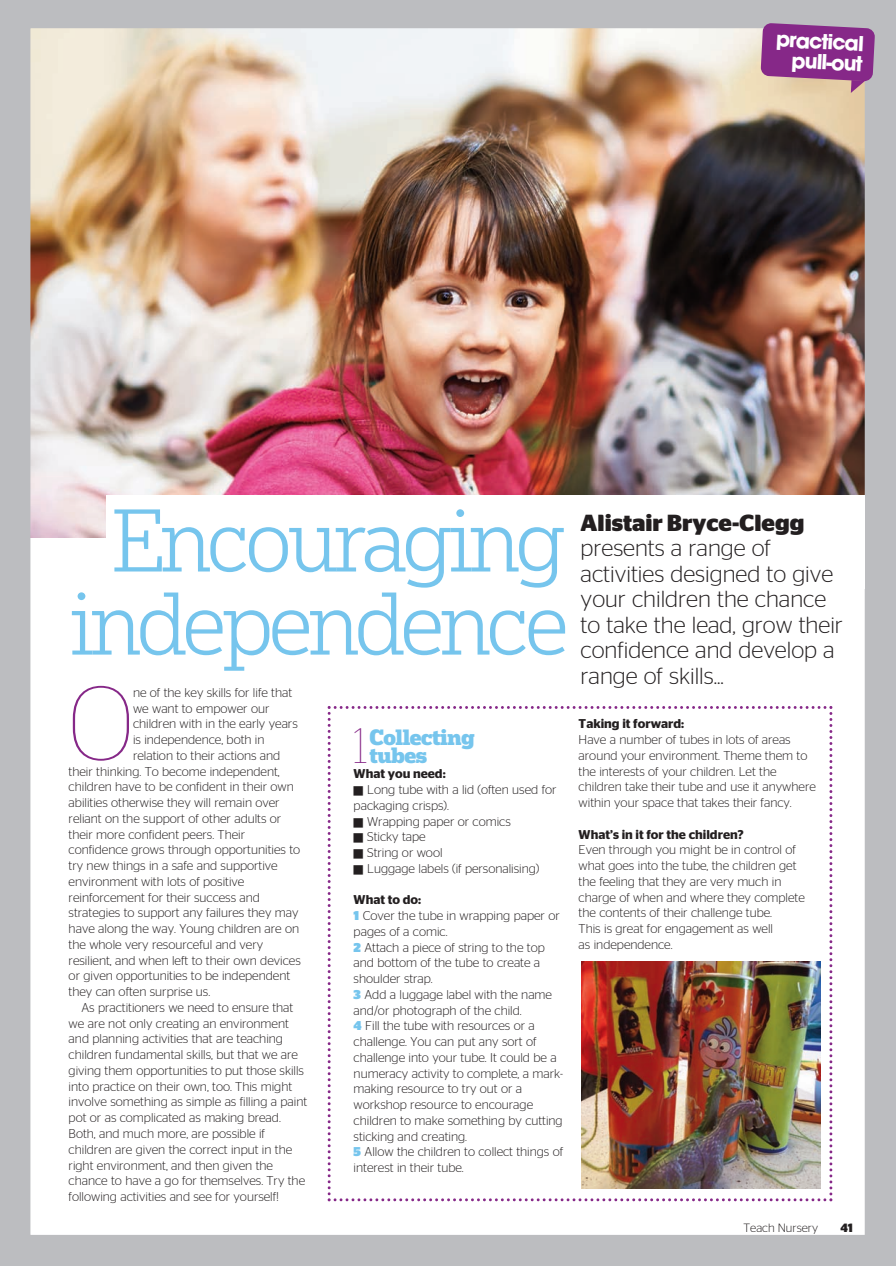
<style>
.page{position:relative;width:896px;height:1266px;background:#fff}
.page>*{position:absolute;margin:0;border:0;box-sizing:border-box;transform-origin:0 0}
.t1{font:100 99.15px "Popular";color:#862888}
.t2{font:300 84px/83.1px "Popular";letter-spacing:-.05em;color:#76c5ed;text-align:center}
.t3{font:100 47.1px "Popular";color:#862888}
.t4{font:300 23.25px/25.5px "Stag Sans";color:#231f20}
.t5{font:900 21px/18px "Popular";letter-spacing:-.02em;color:#76c5ed}
.t6{font:700 20.4px/20.4px "Avant Garde LT";color:#fff;text-align:right}
.t7{font:300 12.75px/15.8px "Stag Sans";color:#231f20}
.t8{font:600 12.75px "Stag Sans";color:#231f20}
.t9{font:300 12px "Stag Sans";color:#231f20}
.t10{font:700 12px "Stag Sans";color:#231f20}
.s1{font-weight:700}
.s2{font-weight:600}
.s3{font-weight:900;color:#76c5ed}
</style>
<div class="page">
<img style="left:6px;top:3px;width:882px;height:1260px">
<svg style="left:760px;top:23px;width:114px;height:70px;background:#9b5192"></svg>
<div style="left:888px;top:0;width:7px;height:1265px;background:#bcbdc0"></div>
<div style="left:0;top:0;width:6px;height:1265px;background:#bcbdc0"></div>
<hr style="left:0;top:1263px;width:895px;height:2px;background:#bcbdc0">
<hr style="left:0;top:0;width:895px;height:3px;background:#bcbdc0">
<svg style="left:327px;top:706px;width:505px;height:495px"></svg>
<img style="left:581px;top:961px;width:239px;height:227px">
<div style="left:106px;top:495px;width:758px;height:93px;background:#fff"></div>
<p class="t6" style="left:776px;top:31px;width:89px;rotate:3deg">practical pull-out</p>
<p class="t2" style="left:70px;top:506px;width:500px">Encouraging independence</p>
<p class="t4" style="left:580px;top:512px;width:264px"><span class="s1">Alistair Bryce-Clegg </span>presents a range of activities designed to give your children the chance to take the lead, grow their confidence and develop a range of skills...</p>
<p class="t1" style="left:69px;top:664px;width:66px">O</p>
<p class="t7" style="left:133px;top:685px;width:161px">ne of the key skills for life that</p>
<p class="t7" style="left:133px;top:701px;width:138px">we want to empower our</p>
<p class="t7" style="left:133px;top:717px;width:166px">children with in the early years</p>
<p class="t7" style="left:133px;top:733px;width:133px">is independence, both in</p>
<p class="t7" style="left:133px;top:748px;width:149px">relation to their actions and</p>
<p class="t7" style="left:69px;top:764px;width:212px">their thinking. To become independent,</p>
<p class="t7" style="left:69px;top:780px;width:227px">children have to be confident in their own</p>
<p class="t7" style="left:69px;top:795px;width:212px">abilities otherwise they will remain over</p>
<p class="t7" style="left:69px;top:811px;width:214px">reliant on the support of other adults or</p>
<p class="t7" style="left:69px;top:827px;width:178px">their more confident peers. Their</p>
<p class="t7" style="left:69px;top:843px;width:233px">confidence grows through opportunities to</p>
<p class="t7" style="left:69px;top:858px;width:210px">try new things in a safe and supportive</p>
<p class="t7" style="left:69px;top:874px;width:177px">environment with lots of positive</p>
<p class="t7" style="left:69px;top:890px;width:193px">reinforcement for their success and</p>
<p class="t7" style="left:69px;top:906px;width:231px">strategies to support any failures they may</p>
<p class="t7" style="left:69px;top:921px;width:232px">have along the way. Young children are on</p>
<p class="t7" style="left:69px;top:937px;width:196px">the whole very resourceful and very</p>
<p class="t7" style="left:69px;top:953px;width:233px">resilient, and when left to their own devices</p>
<p class="t7" style="left:69px;top:969px;width:223px">or given opportunities to be independent</p>
<p class="t7" style="left:69px;top:984px;width:143px">they can often surprise us.</p>
<p class="t7" style="left:81px;top:1000px;width:213px">As practitioners we need to ensure that</p>
<p class="t7" style="left:69px;top:1016px;width:222px">we are not only creating an environment</p>
<p class="t7" style="left:69px;top:1032px;width:216px">and planning activities that are teaching</p>
<p class="t7" style="left:69px;top:1047px;width:231px">children fundamental skills, but that we are</p>
<p class="t7" style="left:69px;top:1063px;width:237px">giving them opportunities to put those skills</p>
<p class="t7" style="left:69px;top:1079px;width:225px">into practice on their own, too. This might</p>
<p class="t7" style="left:69px;top:1095px;width:240px">involve something as simple as filling a paint</p>
<p class="t7" style="left:69px;top:1110px;width:214px">pot or as complicated as making bread.</p>
<p class="t7" style="left:69px;top:1126px;width:198px">Both, and much more, are possible if</p>
<p class="t7" style="left:69px;top:1142px;width:225px">children are given the correct input in the</p>
<p class="t7" style="left:69px;top:1158px;width:206px">right environment, and then given the</p>
<p class="t7" style="left:69px;top:1173px;width:238px">chance to have a go for themselves. Try the</p>
<p class="t7" style="left:69px;top:1189px;width:212px">following activities and see for yourself!</p>
<p class="t7" style="left:578px;top:717px;width:239px"><span class="s2">Taking it forward:<br></span>Have a number of tubes in lots of areas around your environment. Theme them to the interests of your children. Let the children take their tube and use it anywhere within your space that takes their fancy.</p>
<p class="t7" style="left:578px;top:827px;width:228px"><span class="s2">What’s in it for the children?<br></span>Even through you might be in control of what goes into the tube, the children get the feeling that they are very much in charge of when and where they complete the contents of their challenge tube.<br>This is great for engagement as well<br>as independence.</p>
<p class="t3" style="left:353px;top:717px;width:16px">1</p>
<p class="t5" style="left:369px;top:728px;width:107px">Collecting tubes</p>
<p class="t8" style="left:353px;top:769px;width:94px">What you need:</p>
<p class="t7" style="left:353px;top:782px;width:204px">■ Long tube with a lid (often used for packaging crisps).</p>
<p class="t7" style="left:353px;top:814px;width:159px">■ Wrapping paper or comics</p>
<p class="t7" style="left:353px;top:830px;width:74px">■ Sticky tape</p>
<p class="t7" style="left:353px;top:845px;width:90px">■ String or wool</p>
<p class="t7" style="left:353px;top:861px;width:187px">■ Luggage labels (if personalising)</p>
<p class="t7" style="left:353px;top:893px;width:211px"><span class="s2">What to do:<br></span><span class="s3">1</span> Cover the tube in wrapping paper or pages of a comic.<br><span class="s3">2</span> Attach a piece of string to the top and bottom of the tube to create a shoulder strap.<br><span class="s3">3</span> Add a luggage label with the name and/or photograph of the child.<br><span class="s3">4</span> Fill the tube with resources or a challenge. You can put any sort of challenge into your tube. It could be a numeracy activity to complete, a mark&shy;making resource to try out or a workshop resource to encourage children to make something by cutting sticking and creating.<br><span class="s3">5</span> Allow the children to collect things of interest in their tube.</p>
<p class="t9" style="left:743px;top:1223px;width:76px">Teach Nursery</p>
<p class="t10" style="left:840px;top:1223px;width:14px">41</p>
</div>
